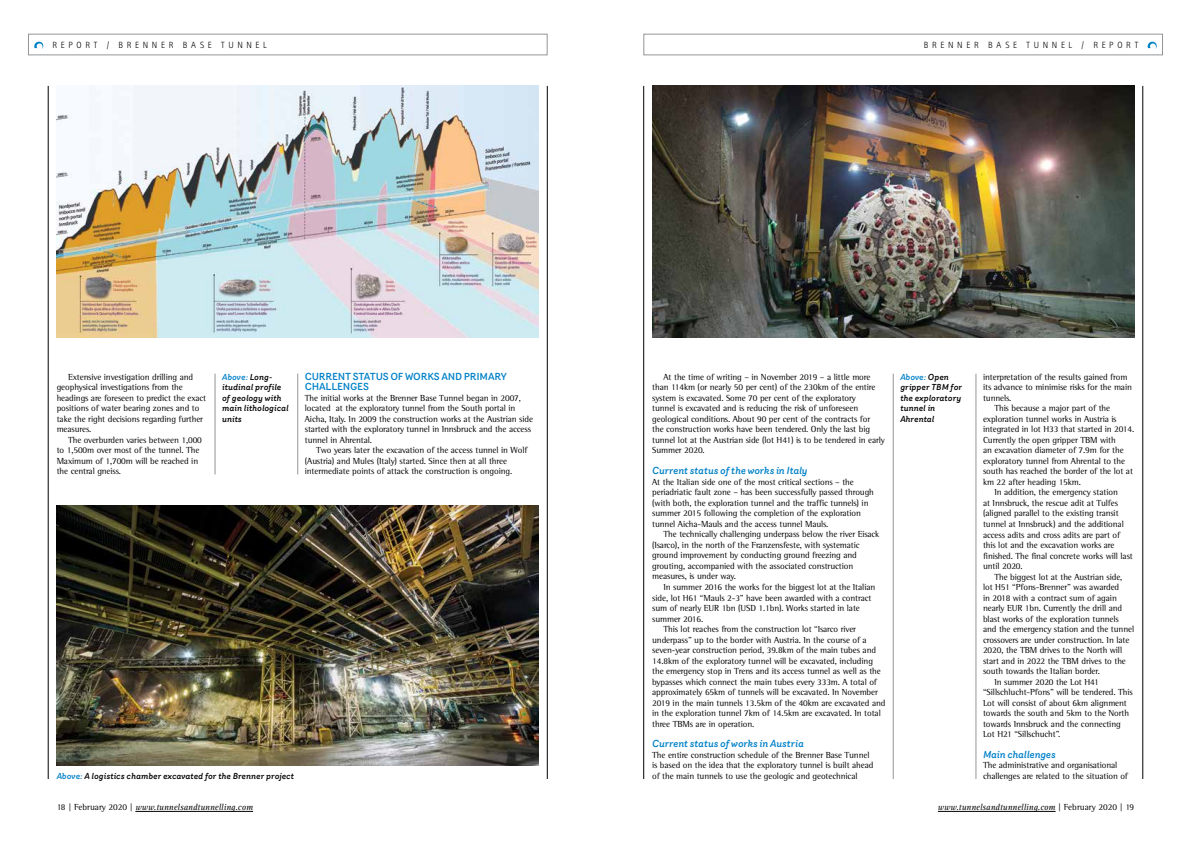
<style>
.page{position:relative;width:1191px;height:842px;background:#fff}
.page>*{position:absolute;margin:0;border:0;box-sizing:border-box;transform-origin:0 0}
.t1{font:italic 500 10px "Router";letter-spacing:-.02em;color:#0081c8}
.t2{font:500 10px/10.5px "Router";letter-spacing:-.015em;color:#0081c8}
.t3{font:9px/10.5px "Rotis Semi Serif Std";letter-spacing:-.01em;color:#000}
.t4{font:italic 9px "Rotis Serif Std";color:#000}
.t5{font:300 9px "Rotis Sans Serif Std";letter-spacing:.4em;color:#000}
.t6{font:italic 500 8.5px/10.5px "Router";letter-spacing:-.005em;color:#000}
.s1{color:#0081c8}
.s2{font-family:"Rotis Semi Serif Std";font-style:normal}
</style>
<div class="page">
<hr style="left:48px;top:86px;width:1px;height:693px;background:#000">
<hr style="left:547px;top:86px;width:1px;height:693px;background:#000">
<hr style="left:135px;top:811px;width:118px;height:1px;background:#000">
<svg style="left:28px;top:34px;width:519px;height:21px"></svg>
<hr style="left:215px;top:374px;width:1px;height:100px;background:#939598">
<hr style="left:297px;top:374px;width:1px;height:100px;background:#939598">
<hr style="left:643px;top:86px;width:1px;height:693px;background:#000">
<hr style="left:1142px;top:86px;width:1px;height:693px;background:#000">
<hr style="left:938px;top:811px;width:117px;height:1px;background:#000">
<svg style="left:643px;top:34px;width:519px;height:21px"></svg>
<hr style="left:893px;top:374px;width:1px;height:405px;background:#939598">
<hr style="left:975px;top:374px;width:1px;height:405px;background:#939598">
<img style="left:57px;top:86px;width:482px;height:252px">
<img style="left:57px;top:506px;width:482px;height:260px">
<img style="left:652px;top:86px;width:482px;height:252px">
<p class="t5" style="left:52px;top:40px;width:216px">REPORT / BRENNER BASE TUNNEL</p>
<p class="t5" style="left:924px;top:40px;width:216px">BRENNER BASE TUNNEL / REPORT</p>
<p class="t3" style="left:57px;top:372px;width:151px;text-indent:11px">Extensive investigation drilling and geophysical investigations from the headings are foreseen to predict the exact positions of water bearing zones and to take the right decisions regarding further measures.</p>
<p class="t3" style="left:57px;top:435px;width:147px;text-indent:11px">The overburden varies between 1,000 to 1,500m over most of the tunnel. The<br>Maximum of 1,700m will be reached in the central gneiss.</p>
<p class="t6" style="left:222px;top:371px;width:68px"><span class="s1">Above:</span> Long&shy;itudinal profile of geology with main lithological units</p>
<p class="t2" style="left:305px;top:371px;width:203px">CURRENT STATUS OF WORKS AND PRIMARY<br>CHALLENGES</p>
<p class="t3" style="left:305px;top:393px;width:230px">The initial works at the Brenner Base Tunnel began in 2007, located at the exploratory tunnel from the South portal in Aicha, Italy. In 2009 the construction works at the Austrian side started with the exploratory tunnel in Innsbruck and the access tunnel in Ahrental.</p>
<p class="t3" style="left:305px;top:445px;width:224px;text-indent:11px">Two years later the excavation of the access tunnel in Wolf (Austria) and Mules (Italy) started. Since then at all three intermediate points of attack the construction is ongoing.</p>
<p class="t6" style="left:57px;top:770px;width:239px"><span class="s1">Above:</span> A logistics chamber excavated for the Brenner project</p>
<p class="t3" style="left:652px;top:372px;width:234px;text-indent:11px">At the time of writing – in November 2019 – a little more than 114km (or nearly 50 per cent) of the 230km of the entire system is excavated. Some 70 per cent of the exploratory<br>tunnel is excavated and is reducing the risk of unforeseen geological conditions. About 90 per cent of the contracts for<br>the construction works have been tendered. Only the last big tunnel lot at the Austrian side (lot H41) is to be tendered in early Summer 2020.</p>
<p class="t1" style="left:652px;top:463px;width:157px">Current status of the works in Italy</p>
<p class="t3" style="left:652px;top:477px;width:223px">At the Italian side one of the most critical sections – the periadriatic fault zone – has been successfully passed through (with both, the exploration tunnel and the traffic tunnels) in summer 2015 following the completion of the exploration tunnel Aicha-Mauls and the access tunnel Mauls.</p>
<p class="t3" style="left:652px;top:529px;width:229px;text-indent:11px">The technically challenging underpass below the river Eisack (Isarco), in the north of the Franzensfeste, with systematic ground improvement by conducting ground freezing and grouting, accompanied with the associated construction measures, is under way.</p>
<p class="t3" style="left:663px;top:582px;width:213px">In summer 2016 the works for the biggest lot at the Italian</p>
<p class="t3" style="left:652px;top:592px;width:221px">side, lot H61 “Mauls 2-3” have been awarded with a contract</p>
<p class="t3" style="left:652px;top:603px;width:209px">sum of nearly EUR 1bn (USD 1.1bn). Works started in late</p>
<p class="t3" style="left:652px;top:613px;width:53px">summer 2016.</p>
<p class="t3" style="left:663px;top:624px;width:194px">This lot reaches from the construction lot “Isarco river</p>
<p class="t3" style="left:652px;top:634px;width:216px">underpass” up to the border with Austria. In the course of a</p>
<p class="t3" style="left:652px;top:645px;width:225px">seven-year construction period, 39.8km of the main tubes and</p>
<p class="t3" style="left:652px;top:655px;width:222px">14.8km of the exploratory tunnel will be excavated, including</p>
<p class="t3" style="left:652px;top:666px;width:230px">the emergency stop in Trens and its access tunnel as well as the</p>
<p class="t3" style="left:652px;top:676px;width:226px">bypasses which connect the main tubes every 333m. A total of</p>
<p class="t3" style="left:652px;top:687px;width:227px">approximately 65km of tunnels will be excavated. In November</p>
<p class="t3" style="left:652px;top:697px;width:235px">2019 in the main tunnels 13.5km of the 40km are excavated and</p>
<p class="t3" style="left:652px;top:708px;width:230px">in the exploration tunnel 7km of 14.5km are excavated. In total</p>
<p class="t3" style="left:652px;top:718px;width:104px">three TBMs are in operation.</p>
<p class="t1" style="left:652px;top:736px;width:153px">Current status of works in Austria</p>
<p class="t3" style="left:652px;top:750px;width:223px">The entire construction schedule of the Brenner Base Tunnel is based on the idea that the exploratory tunnel is built ahead of the main tunnels to use the geologic and geotechnical</p>
<p class="t6" style="left:900px;top:371px;width:63px"><span class="s1">Above:</span> Open gripper TBM for the exploratory tunnel in<br>Ahrental</p>
<p class="t3" style="left:983px;top:372px;width:146px">interpretation of the results gained from</p>
<p class="t3" style="left:983px;top:382px;width:150px">its advance to minimise risks for the main</p>
<p class="t3" style="left:983px;top:393px;width:30px">tunnels.</p>
<p class="t3" style="left:994px;top:403px;width:117px">This because a major part of the</p>
<p class="t3" style="left:983px;top:414px;width:135px">exploration tunnel works in Austria is</p>
<p class="t3" style="left:983px;top:424px;width:153px">integrated in lot H33 that started in 2014.</p>
<p class="t3" style="left:983px;top:435px;width:134px">Currently the open gripper TBM with</p>
<p class="t3" style="left:983px;top:445px;width:142px">an excavation diameter of 7.9m for the</p>
<p class="t3" style="left:983px;top:456px;width:143px">exploratory tunnel from Ahrental to the</p>
<p class="t3" style="left:983px;top:466px;width:151px">south has reached the border of the lot at</p>
<p class="t3" style="left:983px;top:477px;width:99px">km 22 after heading 15km.</p>
<p class="t3" style="left:994px;top:487px;width:125px">In addition, the emergency station</p>
<p class="t3" style="left:983px;top:498px;width:136px">at Innsbruck, the rescue adit at Tulfes</p>
<p class="t3" style="left:983px;top:508px;width:137px">(aligned parallel to the existing transit</p>
<p class="t3" style="left:983px;top:519px;width:142px">tunnel at Innsbruck) and the additional</p>
<p class="t3" style="left:983px;top:529px;width:139px">access adits and cross adits are part of</p>
<p class="t3" style="left:983px;top:540px;width:133px">this lot and the excavation works are</p>
<p class="t3" style="left:983px;top:550px;width:151px">finished. The final concrete works will last</p>
<p class="t3" style="left:983px;top:561px;width:41px">until 2020.</p>
<p class="t3" style="left:994px;top:571px;width:130px">The biggest lot at the Austrian side,</p>
<p class="t3" style="left:983px;top:582px;width:138px">lot H51 “Pfons-Brenner” was awarded</p>
<p class="t3" style="left:983px;top:592px;width:135px">in 2018 with a contract sum of again</p>
<p class="t3" style="left:983px;top:603px;width:141px">nearly EUR 1bn. Currently the drill and</p>
<p class="t3" style="left:983px;top:613px;width:137px">blast works of the exploration tunnels</p>
<p class="t3" style="left:983px;top:624px;width:153px">and the emergency station and the tunnel</p>
<p class="t3" style="left:983px;top:634px;width:148px">crossovers are under construction. In late</p>
<p class="t3" style="left:983px;top:645px;width:141px">2020, the TBM drives to the North will</p>
<p class="t3" style="left:983px;top:655px;width:144px">start and in 2022 the TBM drives to the</p>
<p class="t3" style="left:983px;top:666px;width:118px">south towards the Italian border.</p>
<p class="t3" style="left:994px;top:676px;width:106px">In summer 2020 the Lot H41</p>
<p class="t3" style="left:983px;top:687px;width:151px">“Sillschlucht-Pfons” will be tendered. This</p>
<p class="t3" style="left:983px;top:697px;width:145px">Lot will consist of about 6km alignment</p>
<p class="t3" style="left:983px;top:708px;width:148px">towards the south and 5km to the North</p>
<p class="t3" style="left:983px;top:718px;width:139px">towards Innsbruck and the connecting</p>
<p class="t3" style="left:983px;top:729px;width:79px">Lot H21 “Sillschucht”.</p>
<p class="t1" style="left:983px;top:747px;width:74px">Main challenges</p>
<p class="t3" style="left:983px;top:760px;width:146px">The administrative and organisational challenges are related to the situation of</p>
<p class="t4" style="left:57px;top:802px;width:198px"><span class="s2">18 | February 2020 |</span> www.tunnelsandtunnelling.com</p>
<p class="t4" style="left:938px;top:802px;width:198px">www.tunnelsandtunnelling.com <span class="s2">| February 2020 | 19</span></p>
</div>
